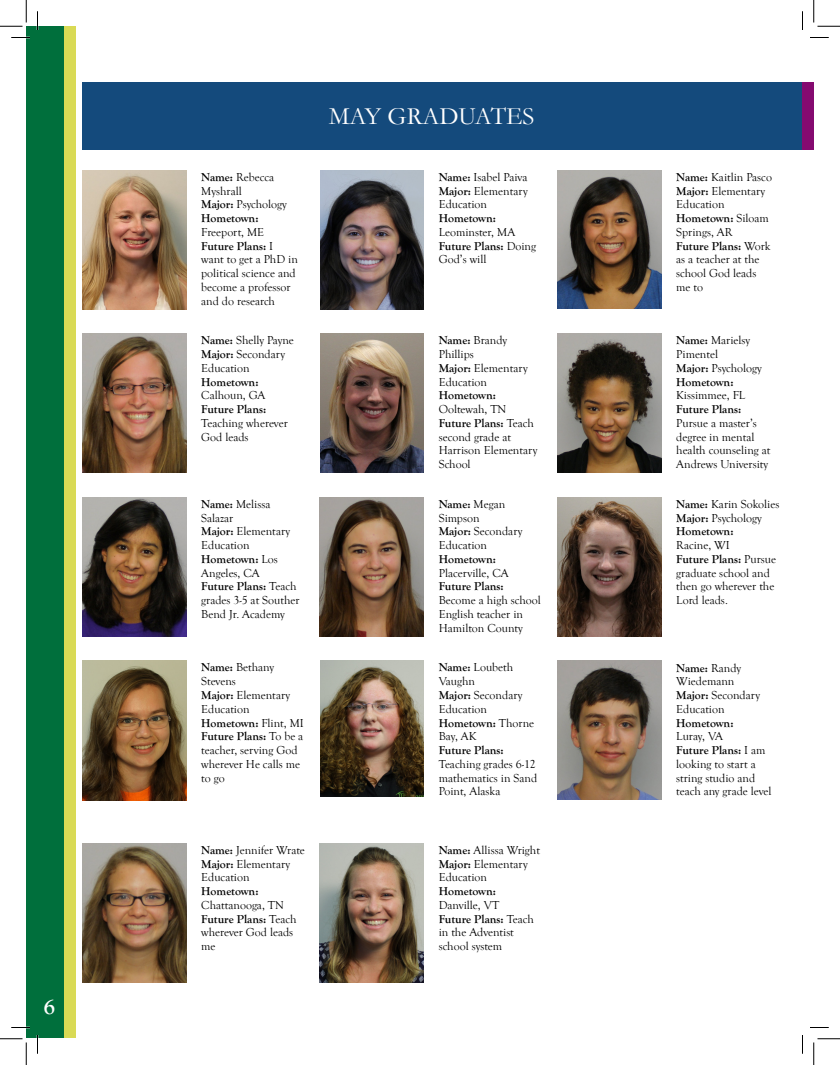
<style>
.page{position:relative;width:840px;height:1065px;background:#fff}
.page>*{position:absolute;margin:0;border:0;box-sizing:border-box;transform-origin:0 0}
.t1{font:25px "Garamond";color:#fff}
.t2{font:700 22.5px "Goudy Old Style T";color:#fff}
.t3{font:11.88px/13.8px "Goudy Old Style T";color:#000}
.t4{font:700 11.88px "Goudy Old Style T";color:#000}
.s1{font-weight:700}
</style>
<div class="page">
<div style="left:38px;top:26px;width:37px;height:1012px;background:#d9da55"></div>
<div style="left:26px;top:26px;width:38px;height:1012px;background:#006f3c"></div>
<div style="left:82px;top:82px;width:720px;height:68px;background:#144a7c"></div>
<div style="left:802px;top:82px;width:12px;height:68px;background:#850a70"></div>
<img style="left:82px;top:170px;width:104px;height:139px">
<img style="left:558px;top:170px;width:103px;height:139px">
<img style="left:557px;top:334px;width:104px;height:139px">
<img style="left:320px;top:334px;width:104px;height:139px">
<img style="left:320px;top:170px;width:104px;height:139px">
<img style="left:83px;top:334px;width:103px;height:139px">
<img style="left:557px;top:497px;width:104px;height:139px">
<img style="left:320px;top:497px;width:104px;height:139px">
<img style="left:82px;top:497px;width:104px;height:139px">
<img style="left:557px;top:661px;width:104px;height:139px">
<img style="left:320px;top:661px;width:104px;height:135px">
<img style="left:83px;top:661px;width:103px;height:139px">
<img style="left:320px;top:843px;width:104px;height:139px">
<img style="left:82px;top:843px;width:104px;height:139px">
<svg style="left:11px;top:37px;width:19px;height:1px"></svg>
<svg style="left:810px;top:37px;width:19px;height:1px"></svg>
<svg style="left:11px;top:1027px;width:19px;height:1px"></svg>
<svg style="left:810px;top:1027px;width:19px;height:1px"></svg>
<svg style="left:37px;top:11px;width:1px;height:19px"></svg>
<svg style="left:37px;top:1035px;width:1px;height:19px"></svg>
<svg style="left:802px;top:11px;width:1px;height:19px"></svg>
<svg style="left:802px;top:1035px;width:1px;height:19px"></svg>
<svg style="left:0;top:0;width:27px;height:27px"></svg>
<svg style="left:0;top:1039px;width:27px;height:26px"></svg>
<svg style="left:814px;top:0;width:26px;height:27px"></svg>
<svg style="left:814px;top:1039px;width:26px;height:26px"></svg>
<h2 class="t2" style="left:44px;top:994px;width:13px">6</h2>
<p class="t3" style="left:201px;top:170px;width:87px"><span class="s1">Name:</span> Rebecca<br>Myshrall<br><span class="s1">Major:</span> Psychology<br><span class="s1">Hometown:</span></p>
<p class="t3" style="left:201px;top:225px;width:98px">Freeport, ME<br><span class="s1">Future Plans:</span> I want to get a PhD in political science and become a professor and do research</p>
<p class="t3" style="left:201px;top:334px;width:94px"><span class="s1">Name:</span> Shelly Payne<br><span class="s1">Major:</span> Secondary<br>Education</p>
<p class="t4" style="left:201px;top:375px;width:59px">Hometown:</p>
<p class="t3" style="left:201px;top:389px;width:66px">Calhoun, GA</p>
<p class="t4" style="left:201px;top:403px;width:66px">Future Plans:</p>
<p class="t3" style="left:201px;top:416px;width:88px">Teaching wherever<br>God leads</p>
<p class="t3" style="left:201px;top:497px;width:100px"><span class="s1">Name:</span> Melissa<br>Salazar<br><span class="s1">Major:</span> Elementary<br>Education<br><span class="s1">Hometown:</span> Los<br>Angeles, CA<br><span class="s1">Future Plans:</span> Teach grades 3-5 at Souther<br>Bend Jr. Academy</p>
<p class="t3" style="left:201px;top:661px;width:104px"><span class="s1">Name:</span> Bethany<br>Stevens<br><span class="s1">Major:</span> Elementary<br>Education<br><span class="s1">Hometown:</span> Flint, MI<br><span class="s1">Future Plans:</span> To be a teacher, serving God wherever He calls me to go</p>
<p class="t3" style="left:201px;top:843px;width:105px"><span class="s1">Name:</span> Jennifer Wrate<br><span class="s1">Major:</span> Elementary<br>Education</p>
<p class="t4" style="left:201px;top:885px;width:59px">Hometown:</p>
<p class="t3" style="left:201px;top:898px;width:97px">Chattanooga, TN<br><span class="s1">Future Plans:</span> Teach wherever God leads me</p>
<h1 class="t1" style="left:329px;top:99px;width:207px">MAY GRADUATES</h1>
<p class="t3" style="left:439px;top:170px;width:91px;text-align:justify"><span class="s1">Name:</span> Isabel Paiva <span class="s1">Major:</span> Elementary Education</p>
<p class="t4" style="left:439px;top:211px;width:59px">Hometown:</p>
<p class="t3" style="left:439px;top:225px;width:99px">Leominster, MA<br><span class="s1">Future Plans:</span> Doing<br>God’s will</p>
<p class="t3" style="left:439px;top:334px;width:91px"><span class="s1">Name:</span> Brandy<br>Phillips<br><span class="s1">Major:</span> Elementary<br>Education</p>
<p class="t4" style="left:439px;top:389px;width:59px">Hometown:</p>
<p class="t3" style="left:439px;top:403px;width:100px">Ooltewah, TN<br><span class="s1">Future Plans:</span> Teach second grade at<br>Harrison Elementary<br>School</p>
<p class="t3" style="left:439px;top:497px;width:85px"><span class="s1">Name:</span> Megan<br>Simpson<br><span class="s1">Major:</span> Secondary<br>Education</p>
<p class="t4" style="left:439px;top:552px;width:59px">Hometown:</p>
<p class="t3" style="left:439px;top:566px;width:71px">Placerville, CA</p>
<p class="t4" style="left:439px;top:580px;width:66px">Future Plans:</p>
<p class="t3" style="left:439px;top:594px;width:104px">Become a high school<br>English teacher in<br>Hamilton County</p>
<p class="t3" style="left:439px;top:661px;width:97px"><span class="s1">Name:</span> Loubeth<br>Vaughn<br><span class="s1">Major:</span> Secondary<br>Education<br><span class="s1">Hometown:</span> Thorne<br>Bay, AK</p>
<p class="t4" style="left:439px;top:743px;width:66px">Future Plans:</p>
<p class="t3" style="left:439px;top:757px;width:100px">Teaching grades 6-12 mathematics in Sand<br>Point, Alaska</p>
<p class="t3" style="left:439px;top:843px;width:103px"><span class="s1">Name:</span> Allissa Wright<br><span class="s1">Major:</span> Elementary<br>Education</p>
<p class="t4" style="left:439px;top:885px;width:59px">Hometown:</p>
<p class="t3" style="left:439px;top:898px;width:97px">Danville, VT<br><span class="s1">Future Plans:</span> Teach in the Adventist school system</p>
<p class="t3" style="left:676px;top:170px;width:97px"><span class="s1">Name:</span> Kaitlin Pasco<br><span class="s1">Major:</span> Elementary<br>Education<br><span class="s1">Hometown:</span> Siloam<br>Springs, AR<br><span class="s1">Future Plans:</span> Work as a teacher at the school God leads me to</p>
<p class="t3" style="left:676px;top:334px;width:87px"><span class="s1">Name:</span> Marielsy<br>Pimentel<br><span class="s1">Major:</span> Psychology<br><span class="s1">Hometown:</span></p>
<p class="t3" style="left:676px;top:389px;width:71px">Kissimmee, FL</p>
<p class="t4" style="left:676px;top:403px;width:66px">Future Plans:</p>
<p class="t3" style="left:676px;top:416px;width:96px">Pursue a master’s degree in mental health counseling at<br>Andrews University</p>
<p class="t3" style="left:676px;top:497px;width:105px"><span class="s1">Name:</span> Karin Sokolies<br><span class="s1">Major:</span> Psychology<br><span class="s1">Hometown:</span></p>
<p class="t3" style="left:676px;top:539px;width:101px">Racine, WI<br><span class="s1">Future Plans:</span> Pursue graduate school and then go wherever the<br>Lord leads.</p>
<p class="t3" style="left:676px;top:661px;width:85px"><span class="s1">Name:</span> Randy<br>Wiedemann<br><span class="s1">Major:</span> Secondary<br>Education</p>
<p class="t4" style="left:676px;top:716px;width:59px">Hometown:</p>
<p class="t3" style="left:676px;top:730px;width:97px">Luray, VA<br><span class="s1">Future Plans:</span> I am looking to start a string studio and teach any grade level</p>
</div>
